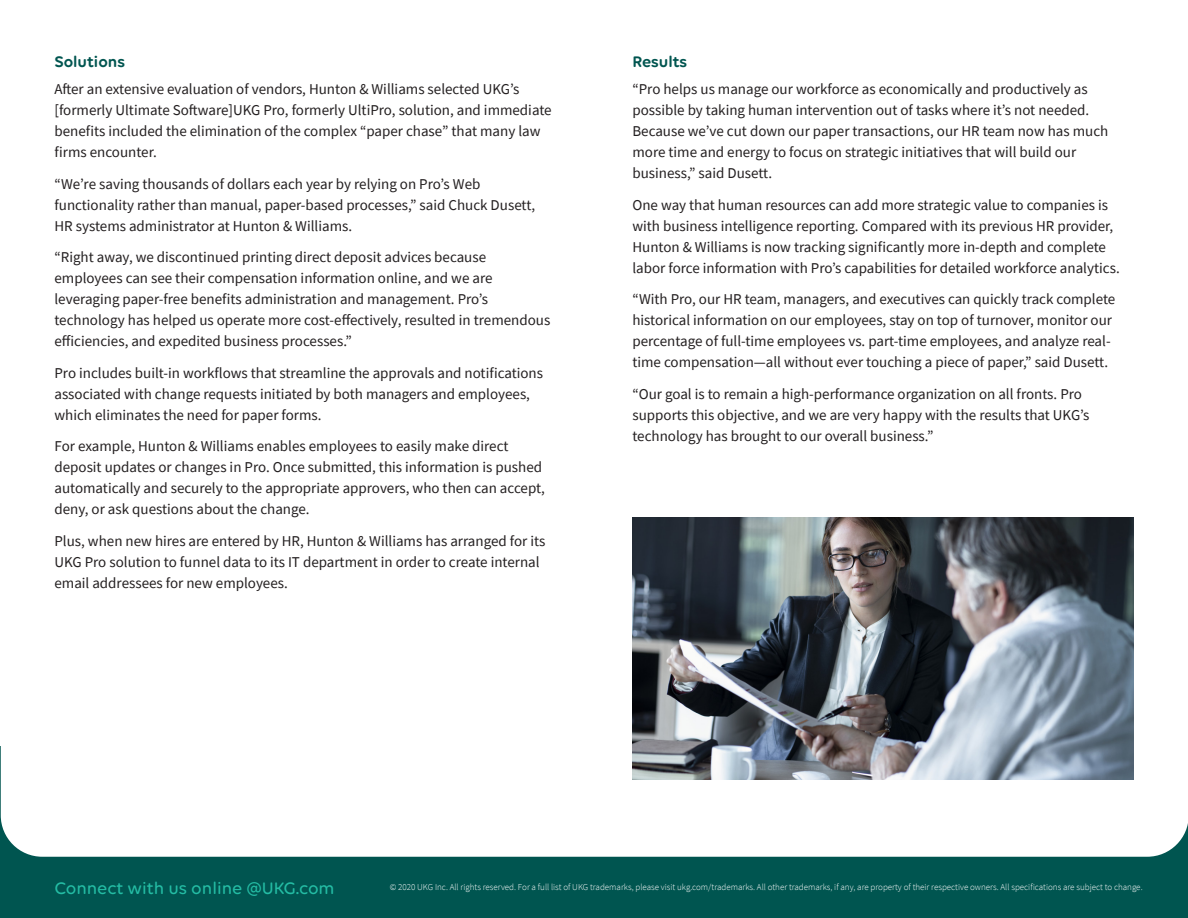
<style>
.page{position:relative;width:1188px;height:918px;background:#fff}
.page>*{position:absolute;margin:0;border:0;box-sizing:border-box;transform-origin:0 0}
.Call_to_action{font:500 18px "Volte Rounded";color:#24bca4}
.Body_headline{font:600 16.5px "Volte Rounded";color:#005550}
.Body_text_10_14{font:15px/21px "Source Sans Pro";color:#231f20}
.Footnote{font:300 9px "Source Sans Pro";color:#fff}
</style>
<div class="page">
<div style="left:1px;top:746px;width:1187px;height:172px;background:#005550"></div>
<div style="left:1px;top:49px;width:1187px;height:808px;background:#fff;border-radius:42px"></div>
<img style="left:632px;top:517px;width:502px;height:263px">
<p class="Body_headline" style="left:54px;top:52px;width:72px">Solutions</p>
<p class="Body_text_10_14" style="left:54px;top:79px;width:499px">After an extensive evaluation of vendors, Hunton &amp; Williams selected UKG’s [formerly Ultimate Software]UKG Pro, formerly UltiPro, solution, and immediate benefits included the elimination of the complex “paper chase” that many law firms encounter.</p>
<p class="Body_text_10_14" style="left:54px;top:173px;width:482px">“We’re saving thousands of dollars each year by relying on Pro’s Web functionality rather than manual, paper-based processes,” said Chuck Dusett,<br>HR systems administrator at Hunton &amp; Williams.</p>
<p class="Body_text_10_14" style="left:54px;top:247px;width:497px">“Right away, we discontinued printing direct deposit advices because employees can see their compensation information online, and we are leveraging paper-free benefits administration and management. Pro’s technology has helped us operate more cost-effectively, resulted in tremendous efficiencies, and expedited business processes.”</p>
<p class="Body_text_10_14" style="left:54px;top:362px;width:490px">Pro includes built-in workflows that streamline the approvals and notifications associated with change requests initiated by both managers and employees, which eliminates the need for paper forms.</p>
<p class="Body_text_10_14" style="left:54px;top:436px;width:492px">For example, Hunton &amp; Williams enables employees to easily make direct deposit updates or changes in Pro. Once submitted, this information is pushed automatically and securely to the appropriate approvers, who then can accept, deny, or ask questions about the change.</p>
<p class="Body_text_10_14" style="left:54px;top:530px;width:492px">Plus, when new hires are entered by HR, Hunton &amp; Williams has arranged for its<br>UKG Pro solution to funnel data to its IT department in order to create internal email addressees for new employees.</p>
<p class="Body_headline" style="left:632px;top:52px;width:56px">Results</p>
<p class="Body_text_10_14" style="left:632px;top:79px;width:477px">“Pro helps us manage our workforce as economically and productively as possible by taking human intervention out of tasks where it’s not needed.<br>Because we’ve cut down our paper transactions, our HR team now has much more time and energy to focus on strategic initiatives that will build our business,” said Dusett.</p>
<p class="Body_text_10_14" style="left:632px;top:194px;width:489px">One way that human resources can add more strategic value to companies is with business intelligence reporting. Compared with its previous HR provider, Hunton &amp; Williams is now tracking significantly more in-depth and complete labor force information with Pro’s capabilities for detailed workforce analytics.</p>
<p class="Body_text_10_14" style="left:632px;top:289px;width:484px">“With Pro, our HR team, managers, and executives can quickly track complete historical information on our employees, stay on top of turnover, monitor our percentage of full-time employees vs. part-time employees, and analyze real&shy;time compensation—all without ever touching a piece of paper,” said Dusett.</p>
<p class="Body_text_10_14" style="left:632px;top:383px;width:459px">“Our goal is to remain a high-performance organization on all fronts. Pro supports this objective, and we are very happy with the results that UKG’s technology has brought to our overall business.”</p>
<p class="Call_to_action" style="left:55px;top:877px;width:282px">Connect with us online @UKG.com</p>
<p class="Footnote" style="left:390px;top:882px;width:754px">© 2020 UKG Inc. All rights reserved. For a full list of UKG trademarks, please visit ukg.com/trademarks. All other trademarks, if any, are property of their respective owners. All specifications are subject to change.</p>
</div>
